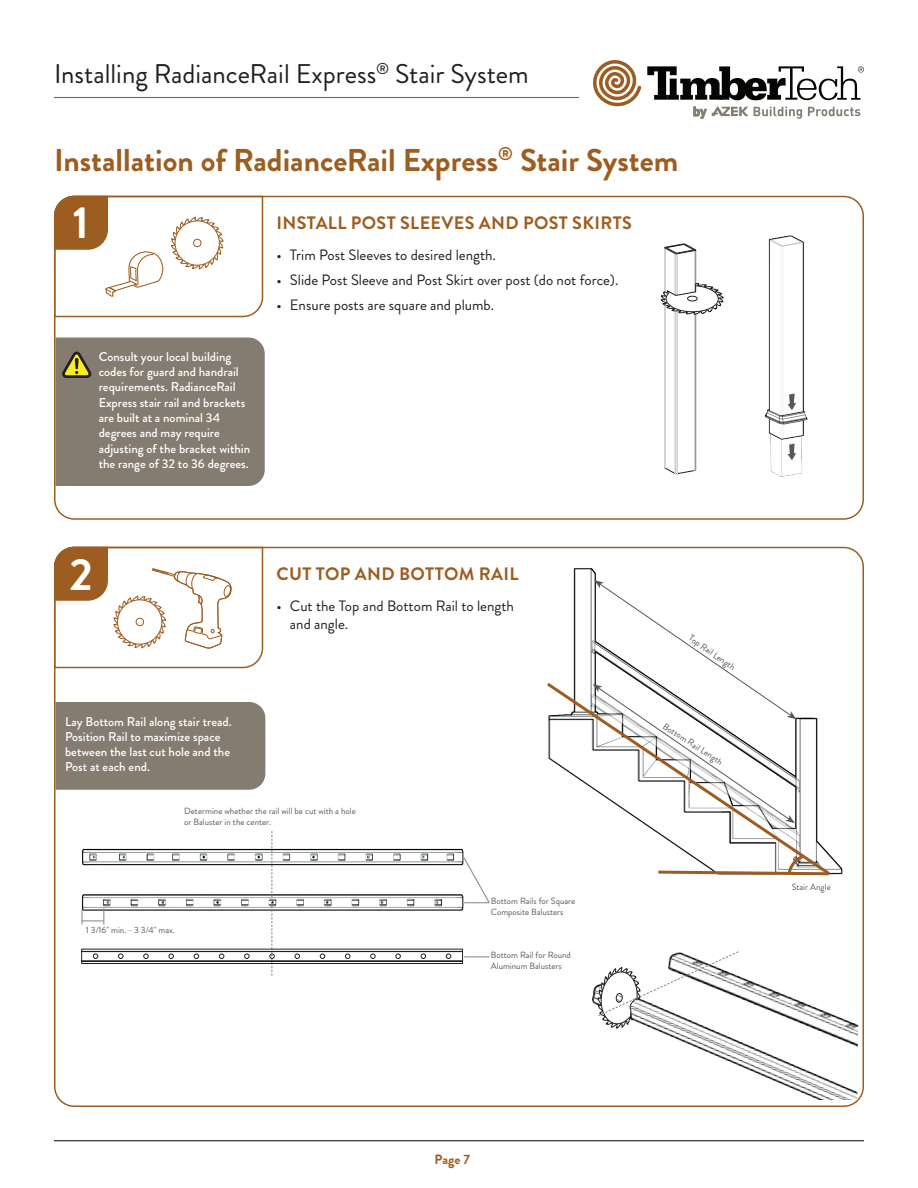
<style>
.page{position:relative;width:918px;height:1188px;background:#fff}
.page>*{position:absolute;margin:0;border:0;box-sizing:border-box;transform-origin:0 0}
.t1{font:700 45px "Brandon Grotesque";color:#fff}
.t2{font:700 31.5px "Brandon Grotesque";color:#9e5d20}
.t3{font:27px "Brandon Grotesque";color:#231f20}
.t4{font:700 18px "Brandon Grotesque";letter-spacing:.02em;color:#9e5d20}
.t5{font:15px/18px "Brandon Grotesque";color:#231f20}
.t6{font:700 13.5px "Brandon Grotesque";color:#9e5d20}
.t7{font:500 12.75px/15.3px "Brandon Grotesque";color:#fff}
.t8{font:9px/10.8px "Brandon Grotesque";color:#57585a}
</style>
<div class="page">
<hr style="left:54px;top:1140px;width:810px;height:1px;background:#231f20">
<hr style="left:54px;top:97px;width:525px;height:1px;background:#9e5d20">
<svg style="left:754px;top:107px;width:48px;height:12px"></svg>
<svg style="left:808px;top:107px;width:52px;height:9px"></svg>
<svg style="left:693px;top:107px;width:55px;height:12px"></svg>
<svg style="left:593px;top:60px;width:48px;height:47px"></svg>
<svg style="left:647px;top:66px;width:217px;height:34px"></svg>
<svg style="left:54px;top:546px;width:210px;height:123px"></svg>
<div style="left:117px;top:600px;width:45px;height:44px;border:1px solid #9e5d20;border-radius:50%"></div>
<img style="left:460px;top:514px;width:404px;height:388px">
<img style="left:536px;top:560px;width:318px;height:342px">
<svg style="left:593px;top:580px;width:204px;height:100px"></svg>
<svg style="left:544px;top:680px;width:289px;height:198px"></svg>
<svg style="left:655px;top:853px;width:177px;height:24px"></svg>
<img style="left:592px;top:976px;width:266px;height:124px">
<svg style="left:597px;top:951px;width:142px;height:89px"></svg>
<img style="left:54px;top:815px;width:429px;height:113px">
<svg style="left:82px;top:908px;width:22px;height:17px"></svg>
<div style="left:81px;top:949px;width:382px;height:15px;border:1px solid #231f20"></div>
<hr style="left:82px;top:951px;width:381px;height:1px;background:#231f20">
<hr style="left:82px;top:961px;width:381px;height:1px;background:#231f20">
<svg style="left:93px;top:954px;width:5px;height:5px"></svg>
<svg style="left:118px;top:954px;width:5px;height:5px"></svg>
<svg style="left:143px;top:954px;width:5px;height:5px"></svg>
<svg style="left:169px;top:954px;width:5px;height:5px"></svg>
<svg style="left:194px;top:954px;width:5px;height:5px"></svg>
<svg style="left:219px;top:954px;width:5px;height:5px"></svg>
<svg style="left:244px;top:954px;width:5px;height:5px"></svg>
<svg style="left:270px;top:831px;width:5px;height:145px"></svg>
<svg style="left:295px;top:954px;width:5px;height:5px"></svg>
<svg style="left:320px;top:954px;width:5px;height:5px"></svg>
<svg style="left:345px;top:954px;width:5px;height:5px"></svg>
<svg style="left:370px;top:954px;width:5px;height:5px"></svg>
<svg style="left:396px;top:954px;width:5px;height:5px"></svg>
<svg style="left:421px;top:954px;width:5px;height:5px"></svg>
<svg style="left:446px;top:954px;width:5px;height:5px"></svg>
<svg style="left:462px;top:951px;width:27px;height:11px"></svg>
<svg style="left:463px;top:857px;width:27px;height:47px"></svg>
<div style="left:54px;top:196px;width:810px;height:324px;border:2px solid #9e5d20;border-radius:20px"></div>
<svg style="left:54px;top:195px;width:210px;height:123px"></svg>
<div style="left:56px;top:702px;width:209px;height:88px;background:#847c71"></div>
<div style="left:56px;top:338px;width:209px;height:148px;background:#847c71"></div>
<svg style="left:661px;top:243px;width:63px;height:232px"></svg>
<img style="left:765px;top:235px;width:43px;height:242px">
<svg style="left:788px;top:393px;width:8px;height:17px"></svg>
<svg style="left:788px;top:444px;width:8px;height:16px"></svg>
<h3 class="t3" style="left:54px;top:55px;width:476px">Installing RadianceRail Express<sup>®</sup> Stair System</h3>
<h2 class="t2" style="left:54px;top:138px;width:626px">Installation of RadianceRail Express<sup>®</sup> Stair System</h2>
<h1 class="t1" style="left:73px;top:192px;width:18px">1</h1>
<h3 class="t4" style="left:277px;top:210px;width:357px">INSTALL POST SLEEVES AND POST SKIRTS</h3>
<p class="t5" style="left:276px;top:246px;width:221px">• Trim Post Sleeves to desired length.</p>
<p class="t5" style="left:276px;top:271px;width:344px">• Slide Post Sleeve and Post Skirt over post (do not force).</p>
<p class="t5" style="left:276px;top:296px;width:219px">• Ensure posts are square and plumb.</p>
<p class="t7" style="left:99px;top:349px;width:153px">Consult your local building codes for guard and handrail requirements. RadianceRail<br>Express stair rail and brackets are built at a nominal 34 degrees and may require adjusting of the bracket within the range of 32 to 36 degrees.</p>
<h1 class="t1" style="left:69px;top:543px;width:25px">2</h1>
<h3 class="t4" style="left:277px;top:561px;width:244px">CUT TOP AND BOTTOM RAIL</h3>
<p class="t5" style="left:290px;top:597px;width:226px;text-indent:-14px">• Cut the Top and Bottom Rail to length and angle.</p>
<p class="t7" style="left:65px;top:714px;width:168px">Lay Bottom Rail along stair tread.<br>Position Rail to maximize space between the last cut hole and the<br>Post at each end.</p>
<p class="t8" style="left:184px;top:806px;width:173px">Determine whether the rail will be cut with a hole or Baluster in the center.</p>
<p class="t8" style="left:86px;top:925px;width:90px">1 3/16" min. - 3 3/4" max.</p>
<p class="t8" style="left:491px;top:896px;width:86px">Bottom Rails for Square<br>Composite Balusters</p>
<p class="t8" style="left:491px;top:950px;width:82px">Bottom Rail for Round<br>Aluminum Balusters</p>
<p class="t8" style="left:693px;top:633px;width:56px;rotate:35deg">Top Rail Length</p>
<p class="t8" style="left:667px;top:721px;width:71px;rotate:33deg">Bottom Rail Length</p>
<p class="t8" style="left:792px;top:882px;width:41px">Stair Angle</p>
<p class="t6" style="left:434px;top:1150px;width:37px">Page 7</p>
</div>
